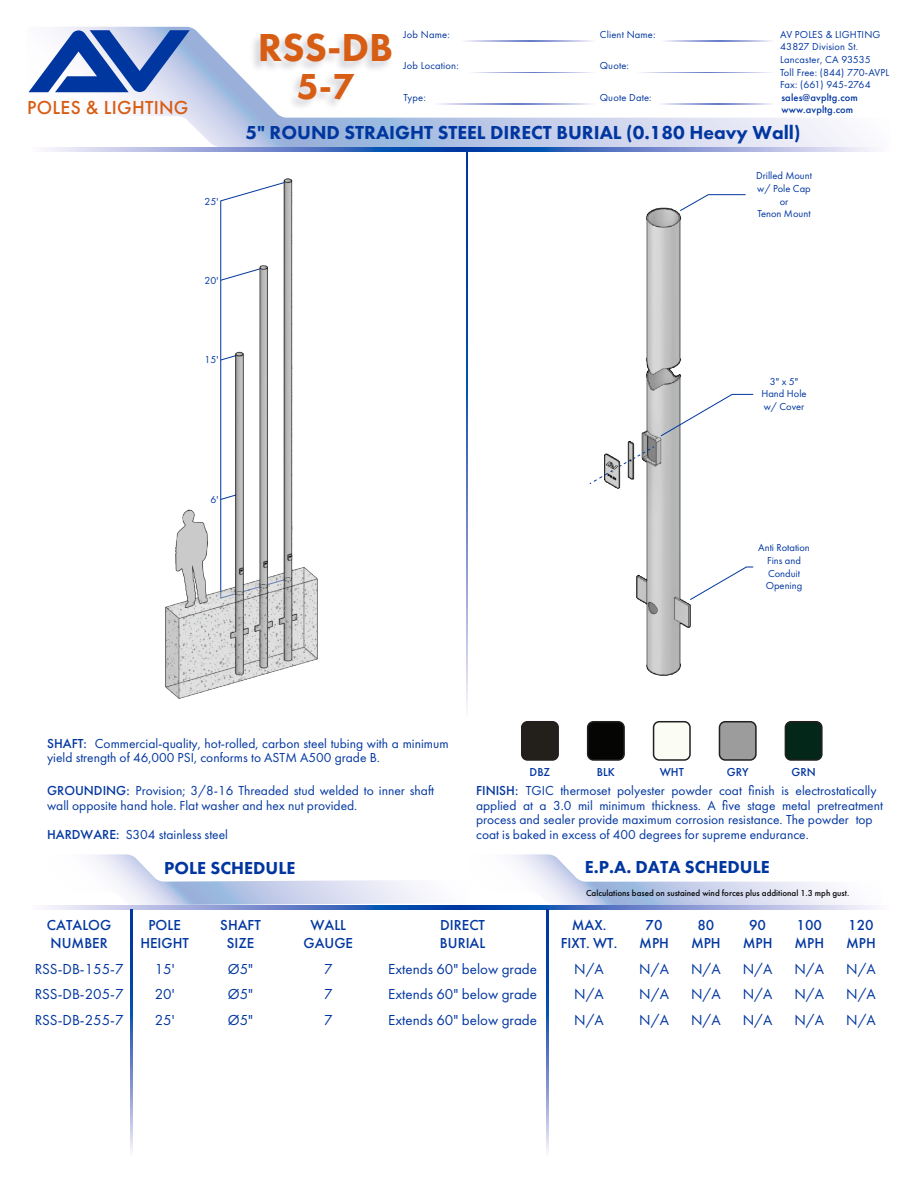
<style>
.page{position:relative;width:918px;height:1188px;background:#fff}
.page>*{position:absolute;margin:0;border:0;box-sizing:border-box;transform-origin:0 0}
.t1{font:800 40.5px "Futura PT";color:#d75d14}
.t2{font:800 37.5px "Futura PT";color:#d75d14}
.t3{font:800 19.5px "Futura PT";color:#0036a0}
.t4{font:500 19.5px "Futura PT";letter-spacing:.015em;color:#d75d14}
.t5{font:800 18px "Futura PT";color:#0036a0}
.t6{font:15px/25.5px "Futura PT";color:#0036a0;text-align:justify}
.t7{font:500 15px/18px "Futura PT";color:#0036a0;text-align:center}
.t8{font:13.5px/14.4px "Futura PT";color:#0036a0}
.t9{font:500 12px "Futura PT";color:#0036a0}
.t10{font:10.5px/12.6px "Futura PT";color:#0036a0;text-align:center}
.t11{font:500 10.5px/12.6px "Futura PT";letter-spacing:.015em;color:#0036a0}
.t12{font:500 9px "Futura PT";color:#050504}
.s1{font-weight:500}
</style>
<div class="page">
<img style="left:604px;top:207px;width:86px;height:469px">
<svg style="left:589px;top:470px;width:24px;height:15px"></svg>
<svg style="left:619px;top:446px;width:36px;height:21px"></svg>
<svg style="left:660px;top:394px;width:94px;height:43px"></svg>
<svg style="left:689px;top:566px;width:65px;height:35px"></svg>
<svg style="left:679px;top:194px;width:67px;height:18px"></svg>
<svg style="left:91px;top:854px;width:752px;height:51px"></svg>
<svg style="left:46px;top:147px;width:830px;height:4px;background:#7490ce"></svg>
<svg style="left:45px;top:905px;width:830px;height:5px;background:#748fce"></svg>
<svg style="left:466px;top:151px;width:2px;height:558px"></svg>
<svg style="left:131px;top:910px;width:1px;height:242px"></svg>
<svg style="left:547px;top:910px;width:1px;height:242px"></svg>
<svg style="left:28px;top:27px;width:823px;height:120px"></svg>
<svg style="left:29px;top:30px;width:161px;height:62px"></svg>
<svg style="left:460px;top:41px;width:135px;height:1px"></svg>
<svg style="left:467px;top:72px;width:128px;height:1px"></svg>
<svg style="left:433px;top:103px;width:162px;height:1px"></svg>
<svg style="left:660px;top:41px;width:114px;height:1px"></svg>
<svg style="left:635px;top:72px;width:139px;height:1px"></svg>
<svg style="left:657px;top:103px;width:117px;height:1px"></svg>
<img style="left:242px;top:27px;width:156px;height:98px">
<div style="left:522px;top:722px;width:36px;height:38px;background:#231f1a;border-radius:6px"></div>
<div style="left:521px;top:721px;width:38px;height:40px;border:2px solid #231f20;border-radius:6px"></div>
<div style="left:588px;top:722px;width:36px;height:38px;background:#050504;border-radius:6px"></div>
<div style="left:587px;top:721px;width:38px;height:40px;border:2px solid #231f20;border-radius:6px"></div>
<div style="left:654px;top:722px;width:36px;height:38px;background:#fbfcf4;border-radius:6px"></div>
<div style="left:653px;top:721px;width:38px;height:40px;border:2px solid #231f20;border-radius:6px"></div>
<div style="left:719px;top:722px;width:37px;height:38px;background:#9c9c9c;border-radius:6px"></div>
<div style="left:719px;top:721px;width:38px;height:40px;border:2px solid #231f20;border-radius:6px"></div>
<div style="left:785px;top:722px;width:37px;height:38px;background:#03281a;border-radius:6px"></div>
<div style="left:785px;top:721px;width:38px;height:40px;border:2px solid #231f20;border-radius:6px"></div>
<img style="left:166px;top:179px;width:151px;height:519px">
<h3 class="t4" style="left:27px;top:95px;width:163px">POLES &amp; LIGHTING</h3>
<p class="t10" style="left:204px;top:195px;width:15px">25'</p>
<p class="t10" style="left:204px;top:274px;width:15px">20'</p>
<h1 class="t1" style="left:258px;top:23px;width:137px">RSS-DB</h1>
<h2 class="t2" style="left:296px;top:63px;width:60px">5-7</h2>
<p class="t10" style="left:404px;top:28px;width:48px">Job Name:</p>
<p class="t10" style="left:404px;top:60px;width:57px">Job Location:</p>
<p class="t10" style="left:404px;top:91px;width:24px">Type:</p>
<p class="t10" style="left:600px;top:28px;width:57px">Client Name:</p>
<p class="t10" style="left:600px;top:60px;width:31px">Quote:</p>
<p class="t10" style="left:600px;top:91px;width:53px">Quote Date:</p>
<p class="t10" style="left:780px;top:28px;width:111px;text-align:left">AV POLES &amp; LIGHTING<br>43827 Division St.<br>Lancaster, CA 93535<br>Toll Free: (844) 770-AVPL<br>Fax: (661) 945-2764</p>
<p class="t11" style="left:781px;top:91px;width:78px">sales@avpltg.com www.avpltg.com</p>
<h3 class="t3" style="left:245px;top:120px;width:557px">5" ROUND STRAIGHT STEEL DIRECT BURIAL (0.180 Heavy Wall)</h3>
<p class="t10" style="left:756px;top:170px;width:57px">Drilled Mount w/ Pole Cap or<br>Tenon Mount</p>
<p class="t10" style="left:204px;top:354px;width:15px">15'</p>
<p class="t10" style="left:762px;top:375px;width:47px">3" x 5"<br>Hand Hole w/ Cover</p>
<p class="t10" style="left:210px;top:493px;width:9px">6'</p>
<p class="t10" style="left:758px;top:542px;width:53px">Anti Rotation<br>Fins and<br>Conduit<br>Opening</p>
<p class="t8" style="left:47px;top:736px;width:403px"><span class="s1">SHAFT:</span> Commercial-quality, hot-rolled, carbon steel tubing with a minimum yield strength of 46,000 PSI, conforms to ASTM A500 grade B.</p>
<p class="t8" style="left:47px;top:784px;width:389px"><span class="s1">GROUNDING:</span> Provision; 3/8-16 Threaded stud welded to inner shaft wall opposite hand hole. Flat washer and hex nut provided.</p>
<p class="t8" style="left:47px;top:827px;width:182px"><span class="s1">HARDWARE:</span> S304 stainless steel</p>
<p class="t9" style="left:530px;top:765px;width:22px">DBZ</p>
<p class="t9" style="left:597px;top:765px;width:20px">BLK</p>
<p class="t9" style="left:660px;top:765px;width:26px">WHT</p>
<p class="t9" style="left:727px;top:765px;width:23px">GRY</p>
<p class="t9" style="left:791px;top:765px;width:26px">GRN</p>
<p class="t8" style="left:476px;top:784px;width:408px"><span class="s1">FINISH:</span> TGIC thermoset polyester powder coat finish is electrostatically applied at a 3.0 mil minimum thickness. A five stage metal pretreatment process and sealer provide maximum corrosion resistance. The powder top coat is baked in excess of 400 degrees for supreme endurance.</p>
<h3 class="t5" style="left:164px;top:856px;width:133px">POLE SCHEDULE</h3>
<h3 class="t5" style="left:585px;top:855px;width:186px">E.P.A. DATA SCHEDULE</h3>
<p class="t7" style="left:47px;top:916px;width:66px;text-align:left">CATALOG<br>NUMBER</p>
<p class="t6" style="left:35px;top:956px;width:90px">RSS-DB-155-7<br>RSS-DB-205-7<br>RSS-DB-255-7</p>
<p class="t7" style="left:140px;top:916px;width:50px">POLE<br>HEIGHT</p>
<p class="t6" style="left:155px;top:956px;width:21px">15' 20' 25'</p>
<p class="t7" style="left:220px;top:916px;width:42px">SHAFT<br>SIZE</p>
<p class="t6" style="left:228px;top:956px;width:27px">Ø5" Ø5" Ø5"</p>
<p class="t7" style="left:304px;top:916px;width:51px">WALL<br>GAUGE</p>
<p class="t6" style="left:324px;top:956px;width:10px">7<br>7<br>7</p>
<p class="t7" style="left:440px;top:916px;width:47px;text-align:left">DIRECT<br>BURIAL</p>
<p class="t6" style="left:388px;top:956px;width:150px">Extends 60" below grade Extends 60" below grade Extends 60" below grade</p>
<p class="t12" style="left:586px;top:887px;width:265px">Calculations based on sustained wind forces plus additional 1.3 mph gust.</p>
<p class="t7" style="left:561px;top:916px;width:58px">MAX.<br>FIXT. WT.</p>
<p class="t6" style="left:574px;top:956px;width:31px">N/A N/A N/A</p>
<p class="t7" style="left:639px;top:916px;width:31px">70<br>MPH</p>
<p class="t6" style="left:639px;top:956px;width:31px">N/A N/A N/A</p>
<p class="t7" style="left:691px;top:916px;width:31px">80<br>MPH</p>
<p class="t6" style="left:691px;top:956px;width:31px">N/A N/A N/A</p>
<p class="t7" style="left:743px;top:916px;width:31px">90<br>MPH</p>
<p class="t6" style="left:743px;top:956px;width:31px">N/A N/A N/A</p>
<p class="t7" style="left:794px;top:916px;width:31px;text-align:left">100<br>MPH</p>
<p class="t6" style="left:794px;top:956px;width:31px">N/A N/A N/A</p>
<p class="t7" style="left:846px;top:916px;width:31px;text-align:left">120<br>MPH</p>
<p class="t6" style="left:846px;top:956px;width:31px">N/A N/A N/A</p>
</div>
